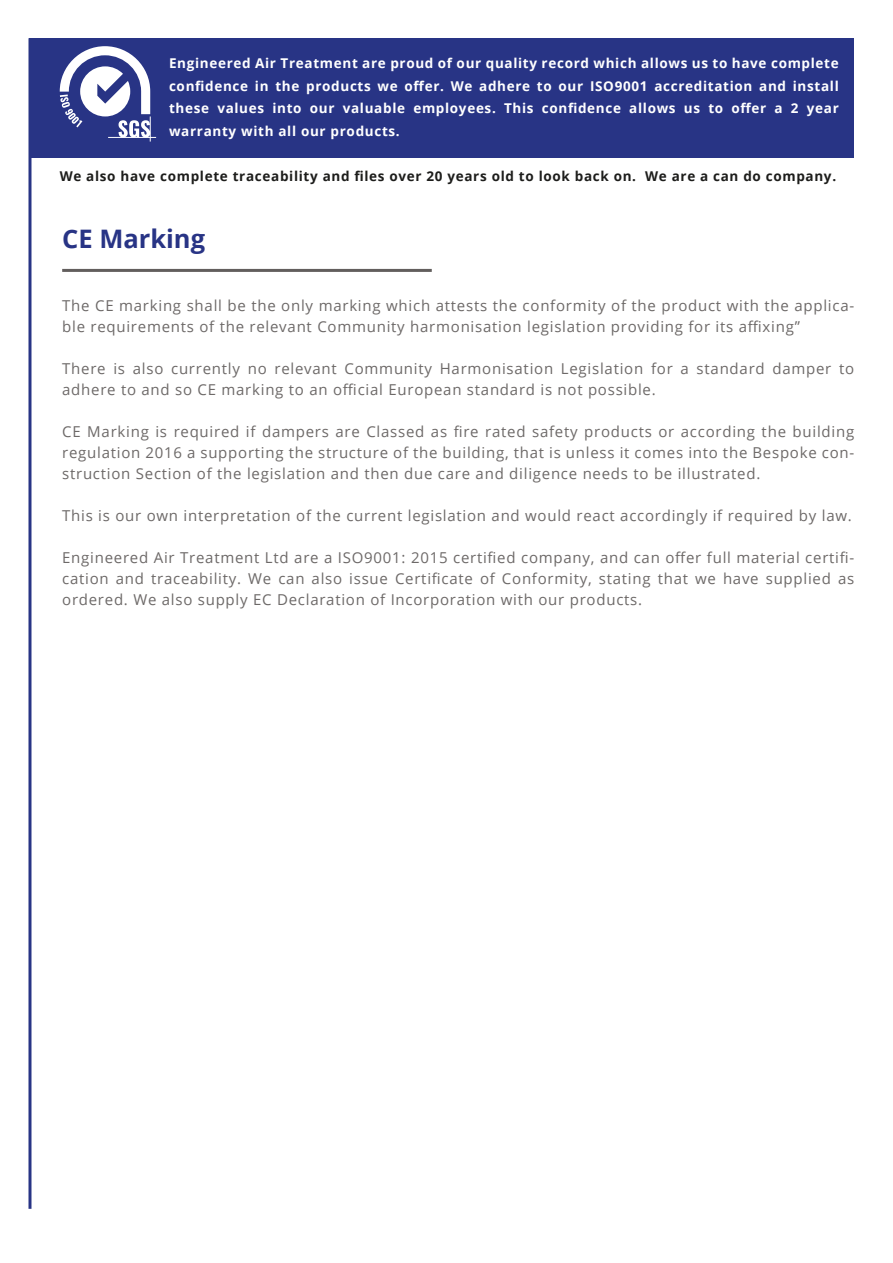
<style>
.page{position:relative;width:893px;height:1263px;background:#fff}
.page>*{position:absolute;margin:0;border:0;box-sizing:border-box;transform-origin:0 0}
.t1{font:700 25.5px "Open Sans";color:#283485}
.t2{font:15px/21px "Open Sans";letter-spacing:.05em;color:#6d6968}
.t3{font:700 13.5px/22.5px "Open Sans";letter-spacing:.05em;color:#fff;text-align:justify}
.t4{font:700 13.5px "Open Sans";letter-spacing:.05em;color:#1d1d1b}
</style>
<div class="page">
<hr style="left:29px;top:38px;width:3px;height:1171px;background:#283485">
<div style="left:30px;top:38px;width:824px;height:119px;background:#283485"></div>
<svg style="left:60px;top:46px;width:90px;height:91px"></svg>
<hr style="left:62px;top:269px;width:370px;height:3px;background:#625e5d">
<p class="t3" style="left:169px;top:52px;width:671px">Engineered Air Treatment are proud of our quality record which allows us to have complete confidence in the products we offer. We adhere to our ISO9001 accreditation and install these values into our valuable employees. This confidence allows us to offer a 2 year warranty with all our products.</p>
<p class="t4" style="left:60px;top:166px;width:778px">We also have complete traceability and files over 20 years old to look back on. We are a can do company.</p>
<h1 class="t1" style="left:62px;top:220px;width:144px">CE Marking</h1>
<p class="t2" style="left:62px;top:295px;width:794px">The CE marking shall be the only marking which attests the conformity of the product with the applica&shy;ble requirements of the relevant Community harmonisation legislation providing for its affixing”</p>
<p class="t2" style="left:62px;top:358px;width:794px">There is also currently no relevant Community Harmonisation Legislation for a standard damper to adhere to and so CE marking to an official European standard is not possible.</p>
<p class="t2" style="left:62px;top:421px;width:794px;text-align:justify">CE Marking is required if dampers are Classed as fire rated safety products or according the building regulation 2016 a supporting the structure of the building, that is unless it comes into the Bespoke con&shy;struction Section of the legislation and then due care and diligence needs to be illustrated.</p>
<p class="t2" style="left:62px;top:505px;width:791px">This is our own interpretation of the current legislation and would react accordingly if required by law.</p>
<p class="t2" style="left:62px;top:547px;width:794px;text-align:justify">Engineered Air Treatment Ltd are a ISO9001: 2015 certified company, and can offer full material certifi&shy;cation and traceability. We can also issue Certificate of Conformity, stating that we have supplied as ordered. We also supply EC Declaration of Incorporation with our products.</p>
</div>
